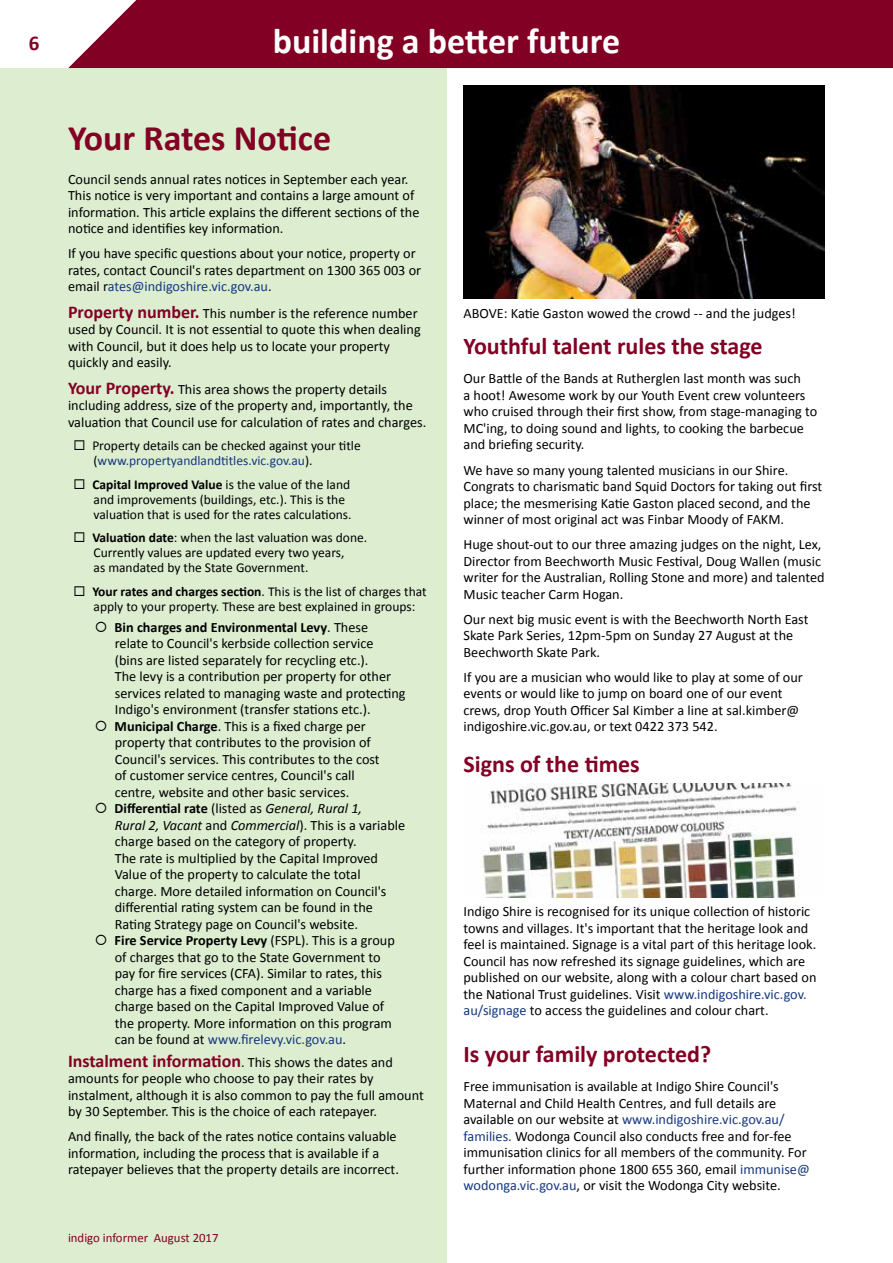
<style>
.page{position:relative;width:893px;height:1263px;background:#fff}
.page>*{position:absolute;margin:0;border:0;box-sizing:border-box;transform-origin:0 0}
.t1{font:700 36px "Calibri";color:#fff}
.t2{font:700 36px "Calibri";color:#820024}
.t3{font:700 24px "Calibri";color:#820024}
.t4{font:700 21px "Calibri";color:#820024}
.t5{font:700 18px "Calibri";color:#820024}
.t6{font:14.25px/16.5px "Calibri";color:#000}
.t7{font:13.5px/15px "Calibri";color:#000}
.t8{font:12.75px "Calibri";color:#820024}
.s1{color:#15397f}
.s2{font-weight:700;font-size:18px;color:#820024}
.s3{font-weight:700}
.s4{font-style:italic}
.s5{font-weight:400;font-size:14.25px;color:#000}
</style>
<div class="page">
<div style="left:0;top:68px;width:446px;height:1195px;background:#ddedd0"></div>
<div style="left:136px;top:0;width:757px;height:68px;background:#820024"></div>
<svg style="left:68px;top:0;width:68px;height:68px"></svg>
<img style="left:480px;top:784px;width:319px;height:113px">
<img style="left:463px;top:85px;width:362px;height:214px">
<h3 class="t4" style="left:29px;top:29px;width:12px">6</h3>
<h1 class="t1" style="left:273px;top:18px;width:349px">building a better future</h1>
<h1 class="t2" style="left:68px;top:115px;width:265px">Your Rates Notice</h1>
<p class="t6" style="left:68px;top:171px;width:353px">Council sends annual rates notices in September each year.<br>This notice is very important and contains a large amount of information. This article explains the different sections of the notice and identifies key information.</p>
<p class="t6" style="left:68px;top:245px;width:355px">If you have specific questions about your notice, property or rates, contact Council's rates department on 1300 365 003 or email r<span class="s1">ates@indigoshire.vic.gov.au</span>.</p>
<p class="t6" style="left:68px;top:305px;width:354px"><span class="s2">Property number.</span> This number is the reference number used by Council. It is not essential to quote this when dealing with Council, but it does help us to locate your property quickly and easily.</p>
<p class="t6" style="left:68px;top:381px;width:360px"><span class="s2">Your Property.</span> This area shows the property details including address, size of the property and, importantly, the valuation that Council use for calculation of rates and charges.</p>
<p class="t7" style="left:92px;top:438px;width:270px">Property details can be checked against your title (<span class="s1">www.propertyandlandtitles.vic.gov.au</span>).</p>
<p class="t7" style="left:92px;top:477px;width:261px"><span class="s3">Capital Improved Value</span> is the value of the land and improvements (buildings, etc.). This is the valuation that is used for the rates calculations.</p>
<p class="t7" style="left:92px;top:530px;width:276px"><span class="s3">Valuation date</span>: when the last valuation was done.<br>Currently values are updated every two years,<br>as mandated by the State Government.</p>
<p class="t7" style="left:92px;top:584px;width:336px"><span class="s3">Your rates and charges section</span>. This is the list of charges that apply to your property. These are best explained in groups:</p>
<p class="t6" style="left:115px;top:619px;width:292px"><span class="s3">Bin charges and Environmental Levy</span>. These<br>relate to Council's kerbside collection service<br>(bins are listed separately for recycling etc.).<br>The levy is a contribution per property for other services related to managing waste and protecting Indigo's environment (transfer stations etc.).<br><span class="s3">Municipal Charge</span>. This is a fixed charge per property that contributes to the provision of Council's services. This contributes to the cost<br>of customer service centres, Council's call<br>centre, website and other basic services.<br><span class="s3">Differential rate</span> (listed as <span class="s4">General, Rural 1,<br>Rural 2, Vacant</span> and <span class="s4">Commercial</span>). This is a variable charge based on the category of property.<br>The rate is multiplied by the Capital Improved Value of the property to calculate the total charge. More detailed information on Council's differential rating system can be found in the Rating Strategy page on Council's website.<br><span class="s3">Fire Service Property Levy</span> (FSPL). This is a group of charges that go to the State Government to<br>pay for fire services (CFA). Similar to rates, this charge has a fixed component and a variable charge based on the Capital Improved Value of the property. More information on this program can be found at <span class="s1">www.firelevy.vic.gov.au</span>.</p>
<p class="t5" style="left:68px;top:1049px;width:326px">Instalment information<span class="s5">. This shows the dates and</span></p>
<p class="t6" style="left:68px;top:1070px;width:357px">amounts for people who choose to pay their rates by instalment, although it is also common to pay the full amount by 30 September. This is the choice of each ratepayer.</p>
<p class="t6" style="left:68px;top:1128px;width:332px">And finally, the back of the rates notice contains valuable information, including the process that is available if a ratepayer believes that the property details are incorrect.</p>
<p class="t8" style="left:68px;top:1230px;width:152px">indigo informer August 2017</p>
<p class="t6" style="left:463px;top:305px;width:334px">ABOVE: Katie Gaston wowed the crowd -- and the judges!</p>
<h2 class="t3" style="left:463px;top:331px;width:301px">Youthful talent rules the stage</h2>
<p class="t6" style="left:463px;top:370px;width:355px">Our Battle of the Bands at Rutherglen last month was such<br>a hoot! Awesome work by our Youth Event crew volunteers who cruised through their first show, from stage-managing to MC'ing, to doing sound and lights, to cooking the barbecue and briefing security.</p>
<p class="t6" style="left:463px;top:462px;width:360px">We have so many young talented musicians in our Shire.<br>Congrats to charismatic band Squid Doctors for taking out first place; the mesmerising Katie Gaston placed second, and the winner of most original act was Finbar Moody of FAKM.</p>
<p class="t6" style="left:463px;top:536px;width:363px">Huge shout-out to our three amazing judges on the night, Lex, Director from Beechworth Music Festival, Doug Wallen (music writer for the Australian, Rolling Stone and more) and talented Music teacher Carm Hogan.</p>
<p class="t6" style="left:463px;top:611px;width:346px">Our next big music event is with the Beechworth North East<br>Skate Park Series, 12pm-5pm on Sunday 27 August at the<br>Beechworth Skate Park.</p>
<p class="t6" style="left:463px;top:669px;width:341px">If you are a musician who would like to play at some of our events or would like to jump on board one of our event crews, drop Youth Officer Sal Kimber a line at sal.kimber@ indigoshire.vic.gov.au, or text 0422 373 542.</p>
<h2 class="t3" style="left:463px;top:748px;width:178px">Signs of the times</h2>
<p class="t6" style="left:463px;top:903px;width:355px">Indigo Shire is recognised for its unique collection of historic towns and villages. It's important that the heritage look and feel is maintained. Signage is a vital part of this heritage look.<br>Council has now refreshed its signage guidelines, which are published on our website, along with a colour chart based on the National Trust guidelines. Visit <span class="s1">www.indigoshire.vic.gov. au/signage</span> to access the guidelines and colour chart.</p>
<h2 class="t3" style="left:463px;top:1039px;width:249px">Is your family protected?</h2>
<p class="t6" style="left:463px;top:1078px;width:348px">Free immunisation is available at Indigo Shire Council's Maternal and Child Health Centres, and full details are available on our website at <span class="s1">www.indigoshire.vic.gov.au/ families.</span> Wodonga Council also conducts free and for-fee immunisation clinics for all members of the community. For further information phone 1800 655 360, email <span class="s1">immunise@ wodonga.vic.gov.au</span>, or visit the Wodonga City website.</p>
</div>
